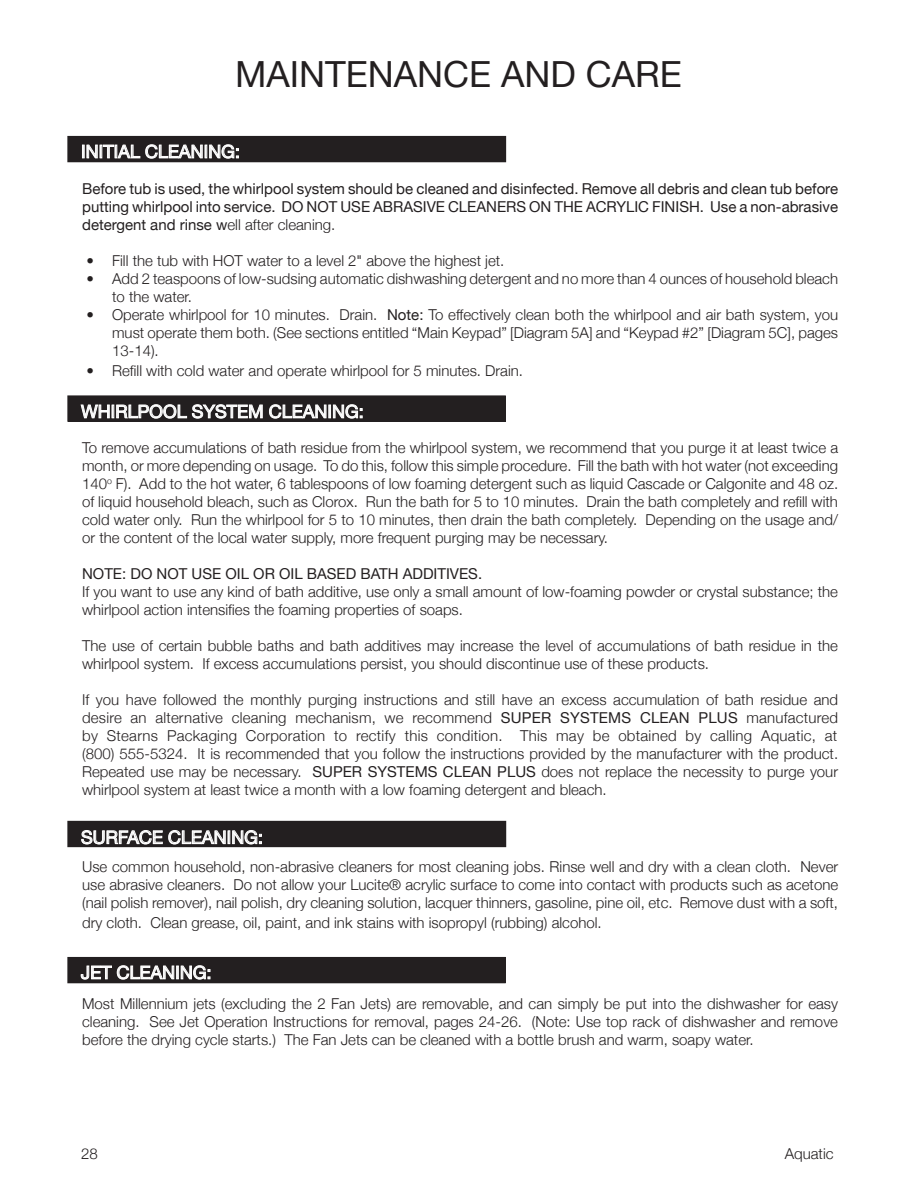
<style>
.page{position:relative;width:918px;height:1188px;background:#fff}
.page>*{position:absolute;margin:0;border:0;box-sizing:border-box;transform-origin:0 0}
.t1{font:36px "Helvetica Neue";color:#231f20}
.t2{font:18px "Helvetica Neue";color:#fff}
.t3{font:300 15px/18px "Helvetica Neue";color:#231f20;text-align:justify}
.t4{font:15px/18px "Helvetica Neue";color:#231f20;text-align:justify}
.s1{font-weight:300}
.s2{font-weight:400}
</style>
<div class="page">
<div style="left:68px;top:957px;width:437px;height:26px;background:#231f20"></div>
<div style="left:68px;top:821px;width:438px;height:26px;background:#231f20"></div>
<div style="left:68px;top:396px;width:437px;height:25px;background:#231f20"></div>
<div style="left:68px;top:396px;width:438px;height:26px;border:1px solid #231f20"></div>
<div style="left:68px;top:136px;width:438px;height:26px;background:#231f20"></div>
<svg style="left:81px;top:965px;width:129px;height:14px"></svg>
<svg style="left:81px;top:830px;width:181px;height:14px"></svg>
<svg style="left:81px;top:404px;width:182px;height:14px"></svg>
<svg style="left:269px;top:404px;width:93px;height:14px"></svg>
<svg style="left:82px;top:144px;width:157px;height:14px"></svg>
<p class="t1" style="left:235px;top:52px;width:448px">MAINTENANCE AND CARE</p>
<p class="t2" style="left:81px;top:141px;width:160px">INITIAL CLEANING:</p>
<p class="t4" style="left:82px;top:179px;width:757px">Before tub is used, the whirlpool system should be cleaned and disinfected. Remove all debris and clean tub before putting whirlpool into service. DO NOT USE ABRASIVE CLEANERS ON THE ACRYLIC FINISH. Use a non-abrasive detergent and rinse w<span class="s1">ell after cleaning.</span></p>
<p class="t3" style="left:87px;top:251px;width:419px">• Fill the tub with HOT water to a level 2" above the highest jet.</p>
<p class="t3" style="left:112px;top:269px;width:728px;text-indent:-26px">• Add 2 teaspoons of low-sudsing automatic dishwashing detergent and no more than 4 ounces of household bleach to the water.</p>
<p class="t3" style="left:112px;top:305px;width:728px;text-indent:-26px">• Operate whirlpool for 10 minutes. Drain. <span class="s2">Note:</span> To effectively clean both the whirlpool and air bath system, you must operate them both. (See sections entitled “Main Keypad” [Diagram 5A] and “Keypad #2” [Diagram 5C], pages 13-14).</p>
<p class="t3" style="left:87px;top:361px;width:438px">• Refill with cold water and operate whirlpool for 5 minutes. Drain.</p>
<p class="t2" style="left:81px;top:401px;width:284px">WHIRLPOOL SYSTEM CLEANING:</p>
<p class="t3" style="left:82px;top:438px;width:758px">To remove accumulations of bath residue from the whirlpool system, we recommend that you purge it at least twice a month, or more depending on usage. To do this, follow this simple procedure. Fill the bath with hot water (not exceeding 140<sup>o</sup> F). Add to the hot water, 6 tablespoons of low foaming detergent such as liquid Cascade or Calgonite and 48 oz. of liquid household bleach, such as Clorox. Run the bath for 5 to 10 minutes. Drain the bath completely and refill with cold water only. Run the whirlpool for 5 to 10 minutes, then drain the bath completely. Depending on the usage and/ or the content of the local water supply, more frequent purging may be necessary.</p>
<p class="t4" style="left:82px;top:565px;width:402px">NOTE: DO NOT USE OIL OR OIL BASED BATH ADDITIVES.</p>
<p class="t3" style="left:82px;top:582px;width:757px">If you want to use any kind of bath additive, use only a small amount of low-foaming powder or crystal substance; the whirlpool action intensifies the foaming properties of soaps.</p>
<p class="t3" style="left:82px;top:636px;width:757px">The use of certain bubble baths and bath additives may increase the level of accumulations of bath residue in the whirlpool system. If excess accumulations persist, you should discontinue use of these products.</p>
<p class="t3" style="left:82px;top:690px;width:758px">If you have followed the monthly purging instructions and still have an excess accumulation of bath residue and desire an alternative cleaning mechanism, we recommend <span class="s2">SUPER SYSTEMS CLEAN PLUS</span> manufactured by Stearns Packaging Corporation to rectify this condition. This may be obtained by calling Aquatic, at (800) 555-5324. It is recommended that you follow the instructions provided by the manufacturer with the product.<br>Repeated use may be necessary. <span class="s2">SUPER SYSTEMS CLEAN PLUS</span> does not replace the necessity to purge your whirlpool system at least twice a month with a low foaming detergent and bleach.</p>
<p class="t2" style="left:81px;top:826px;width:183px">SURFACE CLEANING:</p>
<p class="t3" style="left:82px;top:858px;width:758px">Use common household, non-abrasive cleaners for most cleaning jobs. Rinse well and dry with a clean cloth. Never use abrasive cleaners. Do not allow your Lucite® acrylic surface to come into contact with products such as acetone (nail polish remover), nail polish, dry cleaning solution, lacquer thinners, gasoline, pine oil, etc. Remove dust with a soft,</p>
<p class="t3" style="left:82px;top:914px;width:521px">dry cloth. Clean grease, oil, paint, and ink stains with isopropyl (rubbing) alcohol.</p>
<p class="t2" style="left:81px;top:962px;width:132px">JET CLEANING:</p>
<p class="t3" style="left:82px;top:995px;width:758px">Most Millennium jets (excluding the 2 Fan Jets) are removable, and can simply be put into the dishwasher for easy cleaning. See Jet Operation Instructions for removal, pages 24-26. (Note: Use top rack of dishwasher and remove before the drying cycle starts.) The Fan Jets can be cleaned with a bottle brush and warm, soapy water.</p>
<p class="t3" style="left:81px;top:1144px;width:18px">28</p>
<p class="t3" style="left:785px;top:1144px;width:50px">Aquatic</p>
</div>
